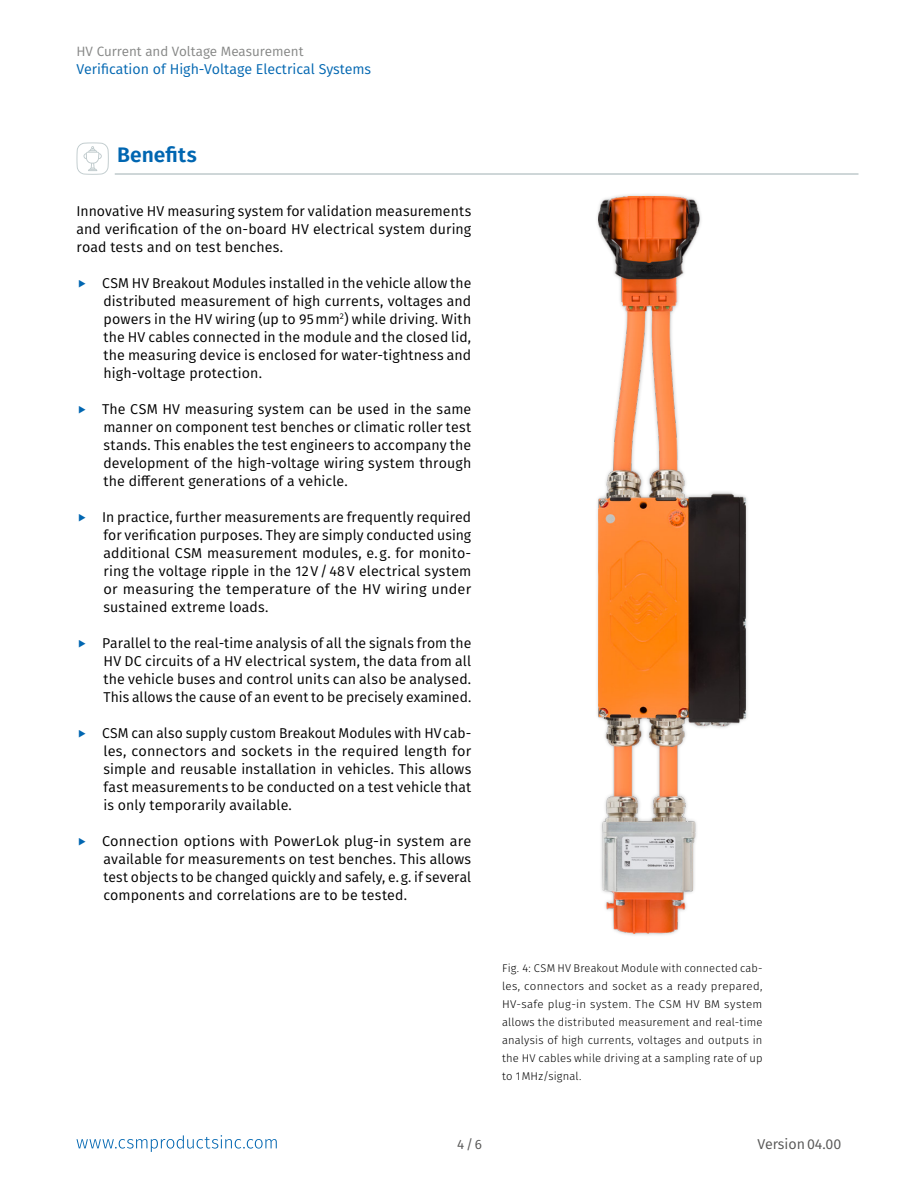
<style>
.page{position:relative;width:918px;height:1188px;background:#fff}
.page>*{position:absolute;margin:0;border:0;box-sizing:border-box;transform-origin:0 0}
.t1{font:600 21px "Fira Sans";color:#0066b1}
.Text{font:14.25px/18px "Fira Sans";letter-spacing:.01em;color:#000;text-align:justify}
.t2{font:14.25px "Fira Sans";color:#0066b1}
.t3{font:14.25px "Fira Sans";color:#565655}
.t4{font:13.5px "Fira Sans";color:#868786}
.t5{font:13.5px "Fira Sans";color:#565655}
.t6{font:300 11.25px/18px "Fira Sans";letter-spacing:.015em;color:#000;text-align:justify}
</style>
<div class="page">
<svg style="left:76px;top:1135px;width:201px;height:17px"></svg>
<hr style="left:115px;top:173px;width:744px;height:2px;background:#bfcacc">
<svg style="left:77px;top:142px;width:32px;height:33px"></svg>
<div style="left:595px;top:192px;width:155px;height:746px;background:#000;opacity:.3"></div>
<img style="left:599px;top:196px;width:146px;height:737px">
<p class="t4" style="left:77px;top:41px;width:229px">HV Current and Voltage Measurement</p>
<p class="t2" style="left:77px;top:59px;width:296px">Verification of High-Voltage Electrical Systems</p>
<p class="t1" style="left:117px;top:140px;width:81px">Benefits</p>
<p class="Text" style="left:77px;top:202px;width:396px">Innovative HV measuring system for validation measurements and verification of the on-board HV electrical system during road tests and on test benches.</p>
<p class="Text" style="left:102px;top:274px;width:371px">CSM HV Breakout Modules installed in the vehicle allow the distributed measurement of high currents, voltages and powers in the HV wiring (up to 95mm<sup>2</sup>) while driving. With the HV cables connected in the module and the closed lid, the measuring device is enclosed for water-tightness and high-voltage protection.</p>
<p class="Text" style="left:102px;top:400px;width:371px">The CSM HV measuring system can be used in the same manner on component test benches or climatic roller test stands. This enables the test engineers to accompany the development of the high-voltage wiring system through the different generations of a vehicle.</p>
<p class="Text" style="left:102px;top:508px;width:371px">In practice, further measurements are frequently required for verification purposes. They are simply conducted using additional CSM measurement modules, e.g. for monito&shy;ring the voltage ripple in the 12V/48V electrical system or measuring the temperature of the HV wiring under sustained extreme loads.</p>
<p class="Text" style="left:102px;top:634px;width:371px">Parallel to the real-time analysis of all the signals from the HV DC circuits of a HV electrical system, the data from all the vehicle buses and control units can also be analysed.<br>This allows the cause of an event to be precisely examined.</p>
<p class="Text" style="left:102px;top:724px;width:371px">CSM can also supply custom Breakout Modules with HVcab&shy;les, connectors and sockets in the required length for simple and reusable installation in vehicles. This allows fast measurements to be conducted on a test vehicle that is only temporarily available.</p>
<p class="Text" style="left:102px;top:832px;width:371px">Connection options with PowerLok plug-in system are available for measurements on test benches. This allows test objects to be changed quickly and safely, e.g. if several components and correlations are to be tested.</p>
<p class="t6" style="left:502px;top:959px;width:262px">Fig. 4: CSM HV Breakout Module with connected cab&shy;les, connectors and socket as a ready prepared, HV-safe plug-in system. The CSM HV BM system allows the distributed measurement and real-time analysis of high currents, voltages and outputs in the HV cables while driving at a sampling rate of up to 1MHz/signal.</p>
<p class="t5" style="left:457px;top:1134px;width:26px">4/6</p>
<p class="t3" style="left:758px;top:1134px;width:85px">Version 04.00</p>
</div>
